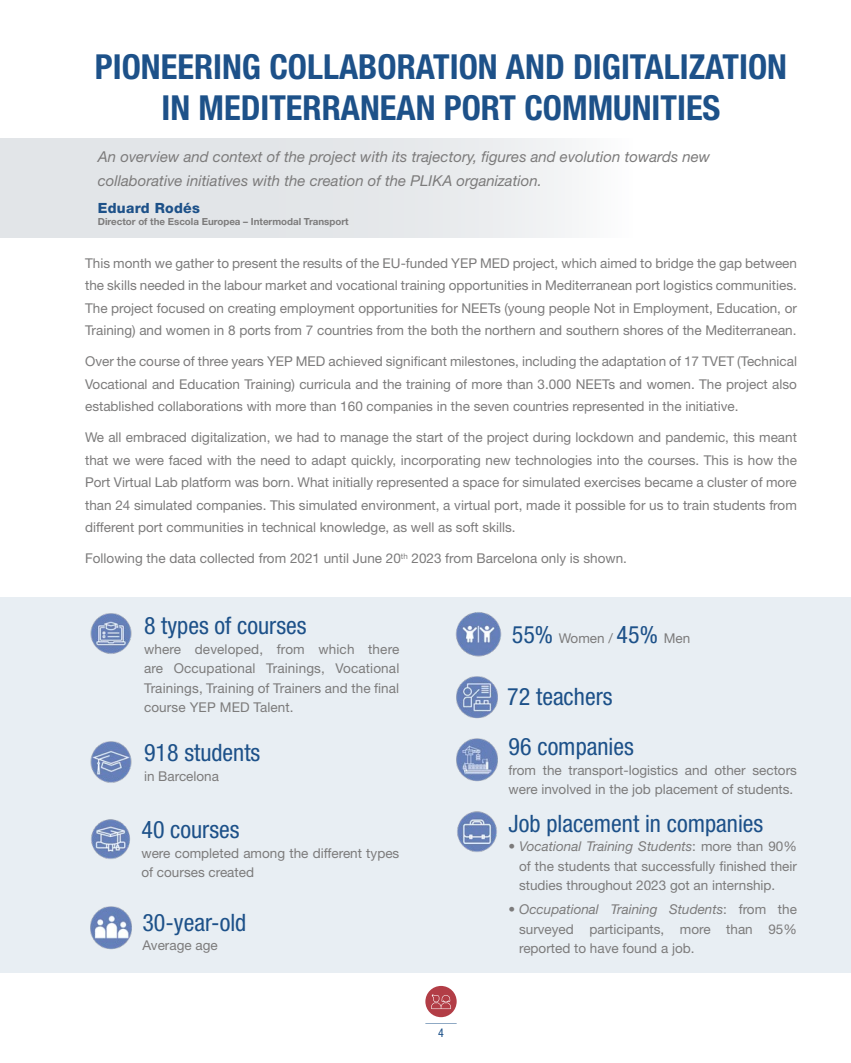
<style>
.page{position:relative;width:851px;height:1063px;background:#fff}
.page>*{position:absolute;margin:0;border:0;box-sizing:border-box;transform-origin:0 0}
.t1{font:700 condensed 34.5px/41.4px "Helvetica Neue LT Std";color:#1d5189;text-align:center}
.t2{font:condensed 24px/49.8px "Helvetica Neue LT Std";color:#1d5189}
.t3{font:italic 15px/24px "Helvetica Neue LT Std";color:#7c7b7b}
.t4{font:800 14.1px "Helvetica Neue LT Std";letter-spacing:.02em;color:#1d5189}
.t5{font:13.5px/22.5px "Helvetica Neue LT Std";color:#7c7b7b;text-align:justify}
.t6{font:condensed 12px "Helvetica Neue LT Std";color:#1d5189}
.t7{font:700 9.75px "Helvetica Neue LT Std";color:#7c7b7b}
.s1{font-stretch:condensed;font-size:24px;color:#1d5189}
.s2{font-style:italic}
</style>
<div class="page">
<div style="left:425px;top:986px;width:31px;height:31px;background:#b23d46;border-radius:50%"></div>
<svg style="left:431px;top:994px;width:20px;height:15px"></svg>
<hr style="left:425px;top:1022px;width:31px;height:1px;background:#1d5189">
<div style="left:0;top:138px;width:850px;height:100px;background:linear-gradient(to right,#dadde1,#fff)"></div>
<div style="left:0;top:597px;width:850px;height:376px;background:#e8eef3"></div>
<img style="left:455px;top:612px;width:47px;height:45px">
<img style="left:90px;top:906px;width:42px;height:44px">
<img style="left:456px;top:676px;width:42px;height:43px">
<img style="left:456px;top:738px;width:42px;height:44px">
<img style="left:457px;top:811px;width:40px;height:41px">
<img style="left:90px;top:741px;width:42px;height:42px">
<img style="left:90px;top:613px;width:42px;height:41px">
<img style="left:91px;top:819px;width:39px;height:40px">
<h1 class="t1" style="left:95px;top:45px;width:693px">PIONEERING COLLABORATION AND DIGITALIZATION<br>IN MEDITERRANEAN PORT COMMUNITIES</h1>
<p class="t3" style="left:98px;top:144px;width:614px">An overview and context of the project with its trajectory, figures and evolution towards new collaborative initiatives with the creation of the PLIKA organization.</p>
<p class="t4" style="left:98px;top:199px;width:104px">Eduard Rodés</p>
<p class="t7" style="left:98px;top:216px;width:252px">Director of the Escola Europea – Intermodal Transport</p>
<p class="t5" style="left:85px;top:251px;width:713px">This month we gather to present the results of the EU-funded YEP MED project, which aimed to bridge the gap between the skills needed in the labour market and vocational training opportunities in Mediterranean port logistics communities.<br>The project focused on creating employment opportunities for NEETs (young people Not in Employment, Education, or Training) and women in 8 ports from 7 countries from the both the northern and southern shores of the Mediterranean.</p>
<p class="t5" style="left:85px;top:350px;width:713px">Over the course of three years YEP MED achieved significant milestones, including the adaptation of 17 TVET (Technical Vocational and Education Training) curricula and the training of more than 3.000 NEETs and women. The project also established collaborations with more than 160 companies in the seven countries represented in the initiative.</p>
<p class="t5" style="left:85px;top:426px;width:713px">We all embraced digitalization, we had to manage the start of the project during lockdown and pandemic, this meant that we were faced with the need to adapt quickly, incorporating new technologies into the courses. This is how the Port Virtual Lab platform was born. What initially represented a space for simulated exercises became a cluster of more than 24 simulated companies. This simulated environment, a virtual port, made it possible for us to train students from different port communities in technical knowledge, as well as soft skills.</p>
<p class="t5" style="left:85px;top:547px;width:543px">Following the data collected from 2021 until June 20<sup>th</sup> 2023 from Barcelona only is shown.</p>
<h2 class="t2" style="left:144px;top:601px;width:164px">8 types of courses</h2>
<p class="t5" style="left:144px;top:639px;width:257px;line-height:19.5px">where developed, from which there are Occupational Trainings, Vocational Trainings, Training of Trainers and the final course YEP MED Talent.</p>
<h2 class="t2" style="left:144px;top:728px;width:118px">918 students</h2>
<p class="t5" style="left:144px;top:765px;width:77px">in Barcelona</p>
<h2 class="t2" style="left:141px;top:805px;width:100px">40 courses</h2>
<p class="t5" style="left:141px;top:843px;width:259px;line-height:19.5px">were completed among the different types of courses created</p>
<h2 class="t2" style="left:142px;top:897px;width:105px">30-year-old</h2>
<p class="t5" style="left:142px;top:934px;width:77px">Average age</p>
<p class="t6" style="left:438px;top:1026px;width:7px">4</p>
<p class="t5" style="left:511px;top:626px;width:180px"><span class="s1">55%</span> Women / <span class="s1">45%</span> Men</p>
<h2 class="t2" style="left:507px;top:672px;width:128px">72 teachers<br>96 companies</h2>
<p class="t5" style="left:508px;top:760px;width:290px;line-height:19.5px">from the transport-logistics and other sectors were involved in the job placement of students.</p>
<h2 class="t2" style="left:508px;top:798px;width:256px">Job placement in companies</h2>
<p class="t5" style="left:519px;top:837px;width:279px;line-height:19.5px;text-indent:-11px">• <span class="s2">Vocational Training Students</span>: more than 90% of the students that successfully finished their studies throughout 2023 got an internship.</p>
<p class="t5" style="left:519px;top:899px;width:279px;line-height:19.5px;text-indent:-11px">• <span class="s2">Occupational Training Students</span>: from the surveyed participants, more than 95% reported to have found a job.</p>
</div>
